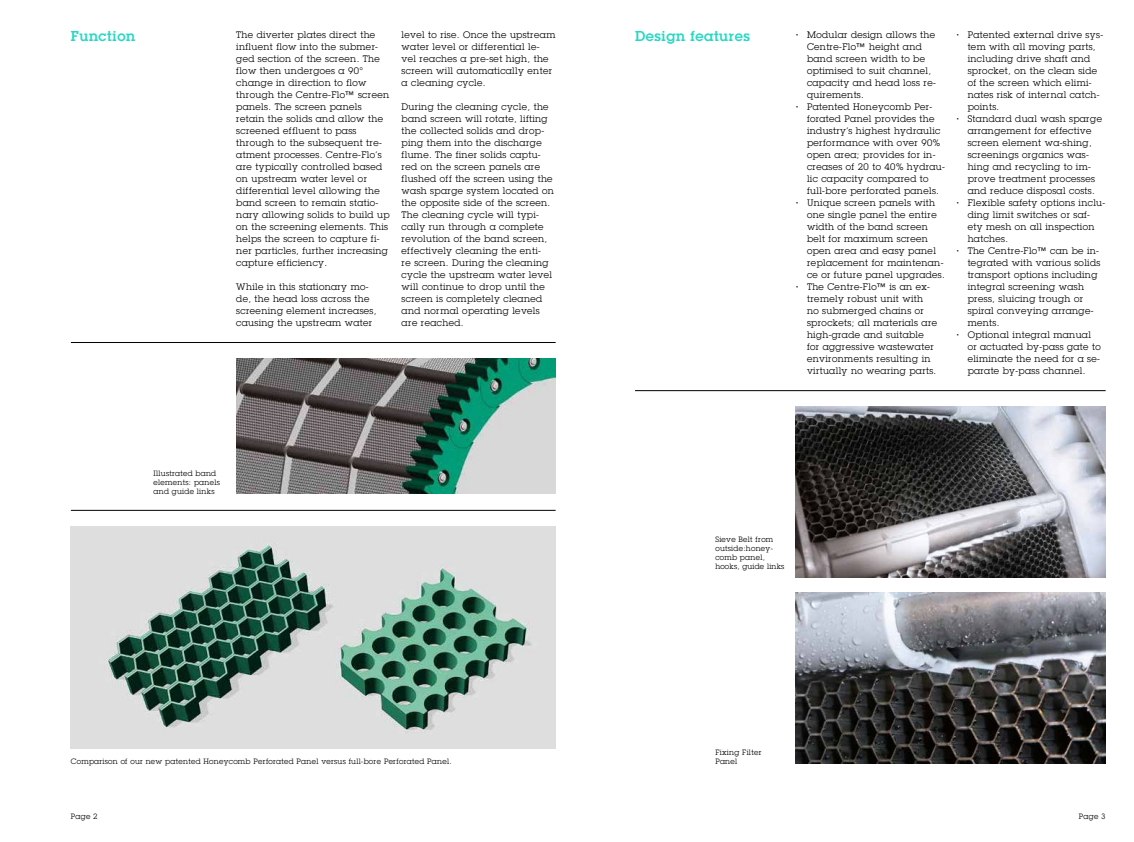
<style>
.page{position:relative;width:1134px;height:842px;background:#fff}
.page>*{position:absolute;margin:0;border:0;box-sizing:border-box;transform-origin:0 0}
.t1{font:600 14px "Lubalin Graph Std";letter-spacing:.04em;color:#28d8c3}
.t2{font:9.2px/12px "Lubalin Graph Std";letter-spacing:.04em;color:#000}
.t3{font:7.5px/9px "Lubalin Graph Std";letter-spacing:.04em;color:#000}
.s1{font-weight:600}
</style>
<div class="page">
<hr style="left:635px;top:390px;width:471px;height:1px;background:#000">
<hr style="left:71px;top:342px;width:485px;height:1px;background:#000">
<img style="left:796px;top:593px;width:310px;height:171px">
<img style="left:796px;top:407px;width:310px;height:171px">
<hr style="left:71px;top:510px;width:485px;height:1px;background:#000">
<img style="left:71px;top:527px;width:485px;height:222px">
<img style="left:236px;top:359px;width:320px;height:135px">
<h1 class="t1" style="left:71px;top:27px;width:66px">Function</h1>
<p class="t2" style="left:236px;top:28px;width:155px">The diverter plates direct the influent flow into the submer&shy;ged section of the screen. The flow then undergoes a 90° change in direction to flow through the Centre-Flo™ screen panels. The screen panels retain the solids and allow the screened effluent to pass through to the subsequent tre&shy;atment processes. Centre-Flo’s are typically controlled based on upstream water level or differential level allowing the band screen to remain statio&shy;nary allowing solids to build up on the screening elements. This helps the screen to capture fi&shy;ner particles, further increasing capture efficiency.</p>
<p class="t2" style="left:236px;top:280px;width:142px">While in this stationary mo&shy;de, the head loss across the screening element increases, causing the upstream water</p>
<p class="t2" style="left:402px;top:28px;width:155px">level to rise. Once the upstream water level or differential le&shy;vel reaches a pre-set high, the screen will automatically enter a cleaning cycle.</p>
<p class="t2" style="left:402px;top:100px;width:154px">During the cleaning cycle, the band screen will rotate, lifting the collected solids and drop&shy;ping them into the discharge flume. The finer solids captu&shy;red on the screen panels are flushed off the screen using the wash sparge system located on the opposite side of the screen.<br>The cleaning cycle will typi&shy;cally run through a complete revolution of the band screen, effectively cleaning the enti-<br>re screen. During the cleaning cycle the upstream water level will continue to drop until the screen is completely cleaned and normal operating levels are reached.</p>
<p class="t3" style="left:154px;top:469px;width:68px">Illustrated band elements: panels and guide links</p>
<p class="t3" style="left:71px;top:757px;width:382px">Comparison of our new patented Honeycomb Perforated Panel versus full-bore Perforated Panel.</p>
<h1 class="t1" style="left:635px;top:27px;width:116px">Design features</h1>
<p class="t2" style="left:796px;top:28px;width:141px"><span class="s1">·</span> Modular design allows the</p>
<p class="t2" style="left:807px;top:40px;width:116px">Centre-Flo™ height and</p>
<p class="t2" style="left:807px;top:52px;width:120px">band screen width to be</p>
<p class="t2" style="left:807px;top:64px;width:126px">optimised to suit channel,</p>
<p class="t2" style="left:807px;top:76px;width:130px">capacity and head loss re-</p>
<p class="t2" style="left:807px;top:88px;width:58px">quirements.</p>
<p class="t2" style="left:796px;top:100px;width:138px"><span class="s1">·</span> Patented Honeycomb Per-</p>
<p class="t2" style="left:807px;top:112px;width:129px">forated Panel provides the</p>
<p class="t2" style="left:807px;top:124px;width:135px">industry’s highest hydraulic</p>
<p class="t2" style="left:807px;top:136px;width:135px">performance with over 90%</p>
<p class="t2" style="left:807px;top:148px;width:130px">open area; provides for in-</p>
<p class="t2" style="left:807px;top:160px;width:139px">creases of 20 to 40% hydrau-</p>
<p class="t2" style="left:807px;top:172px;width:123px">lic capacity compared to</p>
<p class="t2" style="left:807px;top:184px;width:133px">full-bore perforated panels.</p>
<p class="t2" style="left:796px;top:196px;width:141px"><span class="s1">·</span> Unique screen panels with</p>
<p class="t2" style="left:807px;top:208px;width:131px">one single panel the entire</p>
<p class="t2" style="left:807px;top:220px;width:122px">width of the band screen</p>
<p class="t2" style="left:807px;top:232px;width:122px">belt for maximum screen</p>
<p class="t2" style="left:807px;top:244px;width:130px">open area and easy panel</p>
<p class="t2" style="left:807px;top:256px;width:138px">replacement for maintenan-</p>
<p class="t2" style="left:807px;top:268px;width:139px">ce or future panel upgrades.</p>
<p class="t2" style="left:796px;top:280px;width:136px"><span class="s1">·</span> The Centre-Flo™ is an ex-</p>
<p class="t2" style="left:807px;top:292px;width:117px">tremely robust unit with</p>
<p class="t2" style="left:807px;top:304px;width:118px">no submerged chains or</p>
<p class="t2" style="left:807px;top:316px;width:132px">sprockets; all materials are</p>
<p class="t2" style="left:807px;top:328px;width:118px">high-grade and suitable</p>
<p class="t2" style="left:807px;top:340px;width:128px">for aggressive wastewater</p>
<p class="t2" style="left:807px;top:352px;width:125px">environments resulting in</p>
<p class="t2" style="left:807px;top:364px;width:131px">virtually no wearing parts.</p>
<p class="t2" style="left:956px;top:28px;width:148px"><span class="s1">·</span> Patented external drive sys-</p>
<p class="t2" style="left:968px;top:40px;width:130px">tem with all moving parts,</p>
<p class="t2" style="left:968px;top:52px;width:124px">including drive shaft and</p>
<p class="t2" style="left:968px;top:64px;width:131px">sprocket, on the clean side</p>
<p class="t2" style="left:968px;top:76px;width:125px">of the screen which elimi-</p>
<p class="t2" style="left:968px;top:88px;width:133px">nates risk of internal catch-</p>
<p class="t2" style="left:968px;top:100px;width:33px">points.</p>
<p class="t2" style="left:956px;top:112px;width:147px"><span class="s1">·</span> Standard dual wash sparge</p>
<p class="t2" style="left:968px;top:124px;width:125px">arrangement for effective</p>
<p class="t2" style="left:968px;top:136px;width:126px">screen element wa-shing,</p>
<p class="t2" style="left:968px;top:148px;width:123px">screenings organics was-</p>
<p class="t2" style="left:968px;top:160px;width:125px">hing and recycling to im-</p>
<p class="t2" style="left:968px;top:172px;width:129px">prove treatment processes</p>
<p class="t2" style="left:968px;top:184px;width:129px">and reduce disposal costs.</p>
<p class="t2" style="left:956px;top:196px;width:150px"><span class="s1">·</span> Flexible safety options inclu-</p>
<p class="t2" style="left:968px;top:208px;width:124px">ding limit switches or saf-</p>
<p class="t2" style="left:968px;top:220px;width:128px">ety mesh on all inspection</p>
<p class="t2" style="left:968px;top:232px;width:42px">hatches.</p>
<p class="t2" style="left:956px;top:244px;width:144px"><span class="s1">·</span> The Centre-Flo™ can be in-</p>
<p class="t2" style="left:968px;top:256px;width:134px">tegrated with various solids</p>
<p class="t2" style="left:968px;top:268px;width:131px">transport options including</p>
<p class="t2" style="left:968px;top:280px;width:118px">integral screening wash</p>
<p class="t2" style="left:968px;top:292px;width:117px">press, sluicing trough or</p>
<p class="t2" style="left:968px;top:304px;width:127px">spiral conveying arrange-</p>
<p class="t2" style="left:968px;top:316px;width:33px">ments.</p>
<p class="t2" style="left:956px;top:328px;width:136px"><span class="s1">·</span> Optional integral manual</p>
<p class="t2" style="left:968px;top:340px;width:135px">or actuated by-pass gate to</p>
<p class="t2" style="left:968px;top:352px;width:134px">eliminate the need for a se-</p>
<p class="t2" style="left:968px;top:364px;width:119px">parate by-pass channel.</p>
<p class="t3" style="left:715px;top:535px;width:71px">Sieve Belt from outside:honey&shy;comb panel, hooks, guide links</p>
<p class="t3" style="left:715px;top:748px;width:48px">Fixing Filter<br>Panel</p>
<p class="t3" style="left:71px;top:812px;width:28px">Page 2</p>
<p class="t3" style="left:1079px;top:812px;width:28px">Page 3</p>
</div>
